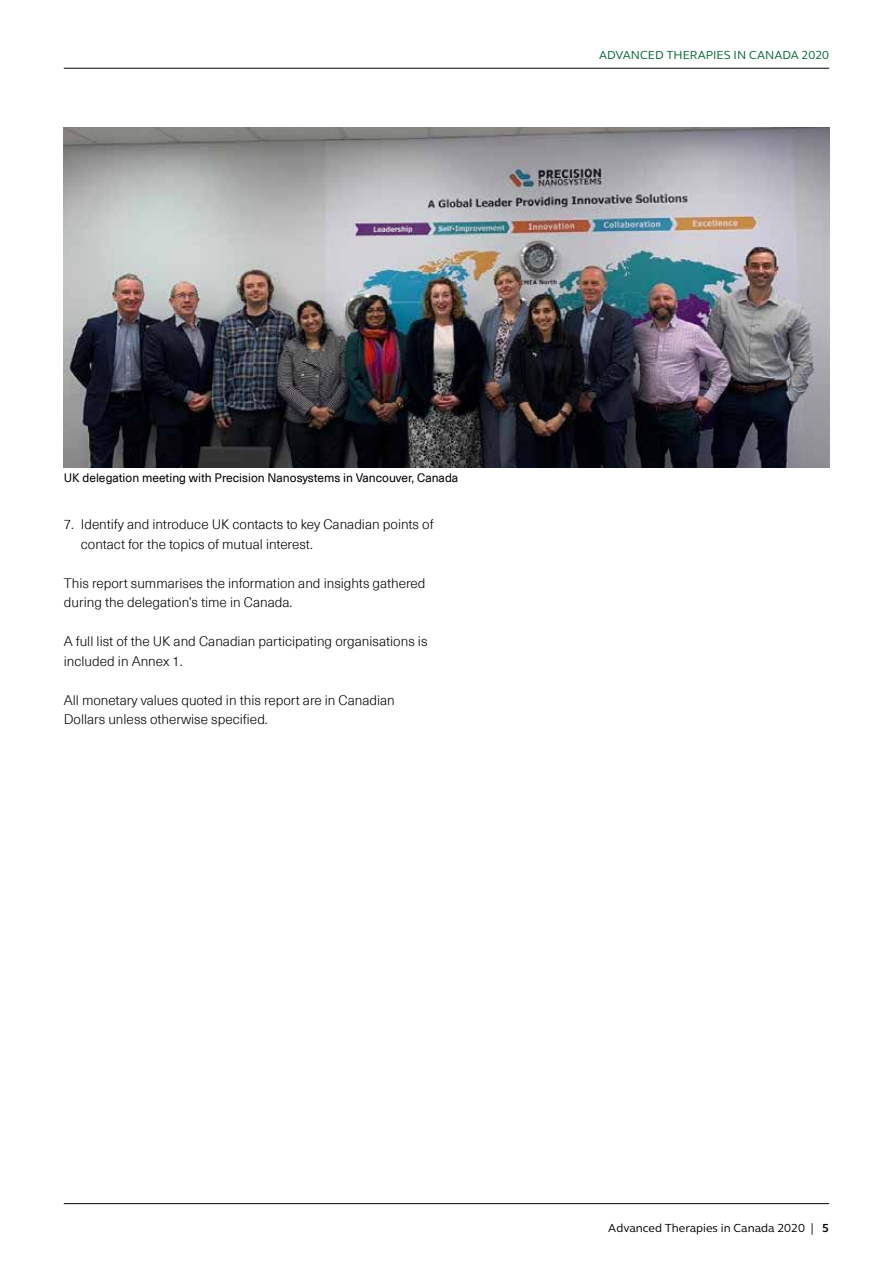
<style>
.page{position:relative;width:893px;height:1263px;background:#fff}
.page>*{position:absolute;margin:0;border:0;box-sizing:border-box;transform-origin:0 0}
.t1{font:300 13.5px/19.5px "Neue Haas Unica Pro";color:#000}
.t2{font:12px "Neue Haas Unica Pro";color:#000}
.t3{font:12px "FS Elliot";color:#000}
.t4{font:12px "FS Elliot";color:#00632f}
.s1{font-weight:700}
</style>
<div class="page">
<hr style="left:64px;top:1203px;width:765px;height:1px;background:#000">
<hr style="left:64px;top:68px;width:765px;height:1px;background:#000">
<img style="left:64px;top:128px;width:765px;height:339px">
<p class="t4" style="left:599px;top:47px;width:232px">ADVANCED THERAPIES IN CANADA 2020</p>
<p class="t2" style="left:64px;top:470px;width:396px">UK delegation meeting with Precision Nanosystems in Vancouver, Canada</p>
<p class="t1" style="left:81px;top:515px;width:354px;text-indent:-17px">7. Identify and introduce UK contacts to key Canadian points of contact for the topics of mutual interest.</p>
<p class="t1" style="left:64px;top:573px;width:363px">This report summarises the information and insights gathered during the delegation’s time in Canada.</p>
<p class="t1" style="left:64px;top:632px;width:365px">A full list of the UK and Canadian participating organisations is included in Annex 1.</p>
<p class="t1" style="left:64px;top:690px;width:333px">All monetary values quoted in this report are in Canadian<br>Dollars unless otherwise specified.</p>
<p class="t3" style="left:608px;top:1219px;width:222px">Advanced Therapies in Canada 2020 | <span class="s1">5</span></p>
</div>
